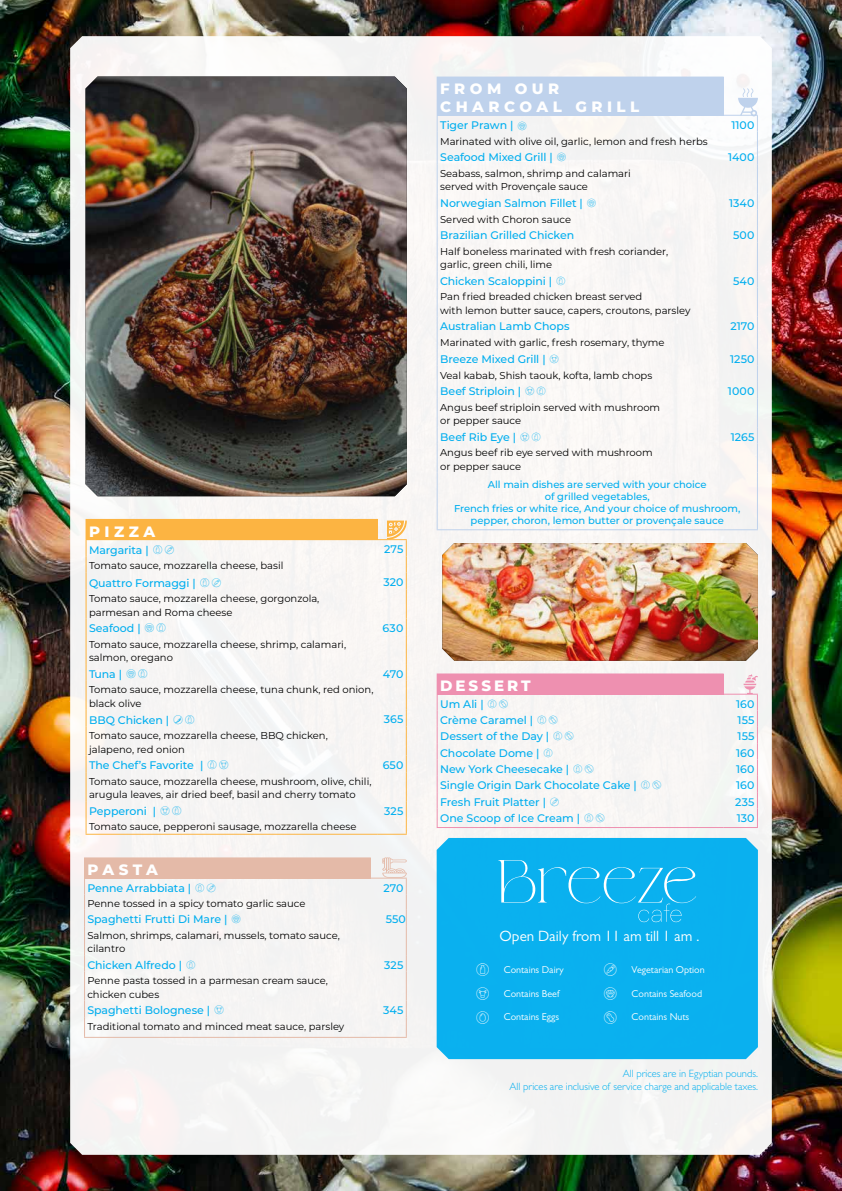
<style>
.page{position:relative;width:842px;height:1191px;background:#fff}
.page>*{position:absolute;margin:0;border:0;box-sizing:border-box;transform-origin:0 0}
.t1{font:800 15px/18px "Montserrat";letter-spacing:.3em;color:#fff}
.t2{font:15px "Gill Sans MT Pro";color:#fff}
.t3{font:800 15px "Montserrat";letter-spacing:.2em;color:#fff}
.t4{font:500 11px "Montserrat";letter-spacing:-.005em;color:#00aeef}
.t5{font:300 10.6px/13.8px "Gill Sans MT Pro";color:#00aeef;text-align:right}
.t6{font:10px/13.7px "Montserrat";color:#000}
.t7{font:500 10px/12px "Montserrat";letter-spacing:-.005em;color:#00aeef;text-align:center}
.t8{font:10px "Gill Sans MT Pro";color:#fff}
.s1{font-family:"Allergen ic all";font-weight:400;font-size:12.1px}
.s2{font-family:"Allergen ic all";font-weight:400;font-size:11.6px}
.s3{font-family:"Allergen ic 2023";font-size:17px}
</style>
<div class="page">
<img style="left:0;top:0;width:842px;height:1191px">
<div style="left:70px;top:36px;width:702px;height:1118px;background:#f7f5f4"></div>
<div style="left:437px;top:77px;width:287px;height:38px;background:#bfd2ec"></div>
<svg style="left:437px;top:115px;width:1px;height:357px"></svg>
<hr style="left:437px;top:472px;width:1px;height:57px;background:#bfd2ec">
<hr style="left:757px;top:472px;width:1px;height:57px;background:#bfd2ec">
<hr style="left:437px;top:529px;width:287px;height:1px;background:#bfd2ec">
<hr style="left:724px;top:529px;width:34px;height:1px;background:#bfd2ec">
<hr style="left:438px;top:115px;width:286px;height:1px;background:#bfd2ec">
<hr style="left:724px;top:115px;width:34px;height:1px;background:#bfd2ec">
<svg style="left:738px;top:88px;width:20px;height:384px"></svg>
<div style="left:437px;top:674px;width:287px;height:20px;background:#ee90b0"></div>
<hr style="left:437px;top:827px;width:287px;height:1px;background:#ee90b0">
<hr style="left:724px;top:827px;width:34px;height:1px;background:#ee90b0">
<hr style="left:437px;top:673px;width:287px;height:1px;background:#ee90b0">
<hr style="left:724px;top:693px;width:34px;height:1px;background:#ee90b0">
<svg style="left:437px;top:694px;width:1px;height:133px"></svg>
<svg style="left:743px;top:674px;width:15px;height:153px"></svg>
<div style="left:437px;top:838px;width:321px;height:221px;background:#0ab1ef"></div>
<svg style="left:498px;top:860px;width:199px;height:62px;background:#1db6f0"></svg>
<div style="left:86px;top:519px;width:292px;height:20px;background:#fcb442"></div>
<hr style="left:87px;top:539px;width:291px;height:1px;background:#fcb442">
<svg style="left:86px;top:539px;width:1px;height:294px"></svg>
<hr style="left:86px;top:833px;width:292px;height:1px;background:#fcb442">
<svg style="left:378px;top:520px;width:29px;height:314px"></svg>
<img style="left:86px;top:77px;width:321px;height:419px">
<img style="left:442px;top:543px;width:316px;height:117px">
<div style="left:85px;top:858px;width:286px;height:20px;background:#e4baa8"></div>
<hr style="left:84px;top:857px;width:287px;height:1px;background:#e4baa8">
<svg style="left:84px;top:858px;width:1px;height:178px"></svg>
<hr style="left:84px;top:1036px;width:287px;height:1px;background:#e4baa8">
<hr style="left:371px;top:1036px;width:36px;height:1px;background:#e4baa8">
<hr style="left:84px;top:877px;width:287px;height:1px;background:#e4baa8">
<hr style="left:371px;top:877px;width:36px;height:1px;background:#e4baa8">
<svg style="left:382px;top:857px;width:26px;height:179px"></svg>
<h1 class="t1" style="left:89px;top:521px;width:68px">PIZZA</h1>
<p class="t4" style="left:89px;top:542px;width:88px">Margarita | <span class="s1">GN</span></p>
<p class="t4" style="left:384px;top:541px;width:21px">275</p>
<p class="t6" style="left:89px;top:558px;width:196px">Tomato sauce, mozzarella cheese, basil</p>
<p class="t4" style="left:89px;top:575px;width:135px">Quattro Formaggi | <span class="s1">GN</span></p>
<p class="t4" style="left:383px;top:574px;width:21px">320</p>
<p class="t6" style="left:89px;top:591px;width:232px">Tomato sauce, mozzarella cheese, gorgonzola, parmesan and Roma cheese</p>
<p class="t4" style="left:89px;top:620px;width:80px">Seafood | <span class="s1">DG</span></p>
<p class="t4" style="left:383px;top:620px;width:22px">630</p>
<p class="t6" style="left:89px;top:637px;width:259px">Tomato sauce, mozzarella cheese, shrimp, calamari, salmon, oregano</p>
<p class="t4" style="left:89px;top:666px;width:61px">Tuna | <span class="s1">DG</span></p>
<p class="t4" style="left:383px;top:666px;width:22px">470</p>
<p class="t6" style="left:89px;top:682px;width:286px">Tomato sauce, mozzarella cheese, tuna chunk, red onion, black olive</p>
<p class="t4" style="left:89px;top:712px;width:108px">BBQ Chicken | <span class="s1">LG</span></p>
<p class="t4" style="left:384px;top:711px;width:21px">365</p>
<p class="t6" style="left:89px;top:728px;width:240px">Tomato sauce, mozzarella cheese, BBQ chicken, jalapeno, red onion</p>
<p class="t4" style="left:89px;top:758px;width:143px">The Chef’s Favorite | <span class="s1">GC</span></p>
<p class="t4" style="left:383px;top:757px;width:22px">650</p>
<p class="t6" style="left:89px;top:774px;width:284px">Tomato sauce, mozzarella cheese, mushroom, olive, chili, arugula leaves, air dried beef, basil and cherry tomato</p>
<p class="t4" style="left:89px;top:803px;width:95px">Pepperoni | <span class="s1">CG</span></p>
<p class="t4" style="left:384px;top:803px;width:21px">325</p>
<p class="t6" style="left:89px;top:819px;width:269px">Tomato sauce, pepperoni sausage, mozzarella cheese</p>
<h1 class="t1" style="left:88px;top:860px;width:72px">PASTA</h1>
<p class="t4" style="left:87px;top:880px;width:131px">Penne Arrabbiata | <span class="s2">GN</span></p>
<p class="t4" style="left:383px;top:880px;width:21px">270</p>
<p class="t6" style="left:87px;top:896px;width:220px">Penne tossed in a spicy tomato garlic sauce</p>
<p class="t4" style="left:87px;top:911px;width:156px">Spaghetti Frutti Di Mare | <span class="s2">D</span></p>
<p class="t4" style="left:386px;top:911px;width:22px">550</p>
<p class="t6" style="left:87px;top:928px;width:254px">Salmon, shrimps, calamari, mussels, tomato sauce, cilantro</p>
<p class="t4" style="left:87px;top:957px;width:111px">Chicken Alfredo | <span class="s2">G</span></p>
<p class="t4" style="left:384px;top:957px;width:21px">325</p>
<p class="t6" style="left:87px;top:973px;width:242px">Penne pasta tossed in a parmesan cream sauce, chicken cubes</p>
<p class="t4" style="left:87px;top:1002px;width:139px">Spaghetti Bolognese | <span class="s1">C</span></p>
<p class="t4" style="left:383px;top:1002px;width:22px">345</p>
<p class="t6" style="left:87px;top:1019px;width:258px">Traditional tomato and minced meat sauce, parsley</p>
<h1 class="t1" style="left:440px;top:79px;width:201px">FROM OUR<br>CHARCOAL GRILL</h1>
<p class="t4" style="left:440px;top:117px;width:89px">Tiger Prawn | <span class="s2">D</span></p>
<p class="t4" style="left:731px;top:117px;width:24px">1100</p>
<p class="t6" style="left:440px;top:134px;width:269px">Marinated with olive oil, garlic, lemon and fresh herbs</p>
<p class="t4" style="left:440px;top:150px;width:129px">Seafood Mixed Grill | <span class="s2">D</span></p>
<p class="t4" style="left:728px;top:150px;width:28px">1400</p>
<p class="t6" style="left:440px;top:166px;width:192px">Seabass, salmon, shrimp and calamari served with Provençale sauce</p>
<p class="t4" style="left:440px;top:195px;width:159px">Norwegian Salmon Fillet | <span class="s2">D</span></p>
<p class="t4" style="left:729px;top:195px;width:27px">1340</p>
<p class="t6" style="left:440px;top:212px;width:132px">Served with Choron sauce</p>
<p class="t4" style="left:440px;top:228px;width:136px">Brazilian Grilled Chicken</p>
<p class="t4" style="left:733px;top:228px;width:23px">500</p>
<p class="t6" style="left:440px;top:244px;width:230px">Half boneless marinated with fresh coriander, garlic, green chili, lime</p>
<p class="t4" style="left:440px;top:273px;width:128px">Chicken Scaloppini | <span class="s2">G</span></p>
<p class="t4" style="left:733px;top:273px;width:23px">540</p>
<p class="t6" style="left:440px;top:289px;width:252px">Pan fried breaded chicken breast served<br>with lemon butter sauce, capers, croutons, parsley</p>
<p class="t4" style="left:440px;top:318px;width:131px">Australian Lamb Chops</p>
<p class="t4" style="left:730px;top:318px;width:26px">2170</p>
<p class="t6" style="left:440px;top:335px;width:226px">Marinated with garlic, fresh rosemary, thyme</p>
<p class="t4" style="left:440px;top:351px;width:122px">Breeze Mixed Grill | <span class="s2">C</span></p>
<p class="t4" style="left:730px;top:351px;width:26px">1250</p>
<p class="t6" style="left:440px;top:368px;width:214px">Veal kabab, Shish taouk, kofta, lamb chops</p>
<p class="t4" style="left:440px;top:384px;width:108px">Beef Striploin | <span class="s2">CG</span></p>
<p class="t4" style="left:728px;top:384px;width:28px">1000</p>
<p class="t6" style="left:440px;top:400px;width:222px">Angus beef striploin served with mushroom or pepper sauce</p>
<p class="t4" style="left:440px;top:429px;width:103px">Beef Rib Eye | <span class="s2">CG</span></p>
<p class="t4" style="left:731px;top:429px;width:25px">1265</p>
<p class="t6" style="left:440px;top:445px;width:214px">Angus beef rib eye served with mushroom or pepper sauce</p>
<p class="t7" style="left:454px;top:478px;width:288px">All main dishes are served with your choice<br>of grilled vegetables,<br>French fries or white rice, And your choice of mushroom, pepper, choron, lemon butter or provençale sauce</p>
<h1 class="t3" style="left:440px;top:675px;width:92px">DESSERT</h1>
<p class="t4" style="left:440px;top:696px;width:71px">Um Ali | <span class="s2">GE</span></p>
<p class="t4" style="left:736px;top:696px;width:20px">160</p>
<p class="t4" style="left:440px;top:712px;width:120px">Crème Caramel | <span class="s2">GE</span></p>
<p class="t4" style="left:738px;top:712px;width:18px">155</p>
<p class="t4" style="left:440px;top:728px;width:136px">Dessert of the Day | <span class="s2">GE</span></p>
<p class="t4" style="left:738px;top:728px;width:18px">155</p>
<p class="t4" style="left:440px;top:745px;width:115px">Chocolate Dome | <span class="s2">G</span></p>
<p class="t4" style="left:736px;top:745px;width:20px">160</p>
<p class="t4" style="left:440px;top:761px;width:156px">New York Cheesecake | <span class="s2">GE</span></p>
<p class="t4" style="left:736px;top:761px;width:20px">160</p>
<p class="t4" style="left:440px;top:777px;width:224px">Single Origin Dark Chocolate Cake | <span class="s2">GE</span></p>
<p class="t4" style="left:736px;top:777px;width:20px">160</p>
<p class="t4" style="left:440px;top:794px;width:122px">Fresh Fruit Platter | <span class="s2">N</span></p>
<p class="t4" style="left:735px;top:794px;width:21px">235</p>
<p class="t4" style="left:440px;top:810px;width:167px">One Scoop of Ice Cream | <span class="s2">GE</span></p>
<p class="t4" style="left:737px;top:810px;width:19px">130</p>
<h1 class="t2" style="left:500px;top:927px;width:202px">Open Daily from 11 am till 1 am .</h1>
<p class="t8" style="left:476px;top:963px;width:90px"><span class="s3">G</span> Contains Dairy</p>
<p class="t8" style="left:603px;top:963px;width:103px"><span class="s3">N</span> Vegetarian Option</p>
<p class="t8" style="left:476px;top:987px;width:85px"><span class="s3">C</span> Contains Beef</p>
<p class="t8" style="left:603px;top:987px;width:100px"><span class="s3">D</span> Contains Seafood</p>
<p class="t8" style="left:476px;top:1011px;width:85px"><span class="s3">B</span> Contains Eggs</p>
<p class="t8" style="left:603px;top:1011px;width:87px"><span class="s3">E</span> Contains Nuts</p>
<p class="t5" style="left:509px;top:1066px;width:250px">All prices are in Egyptian pounds.<br>All prices are inclusive of service charge and applicable taxes.</p>
</div>
